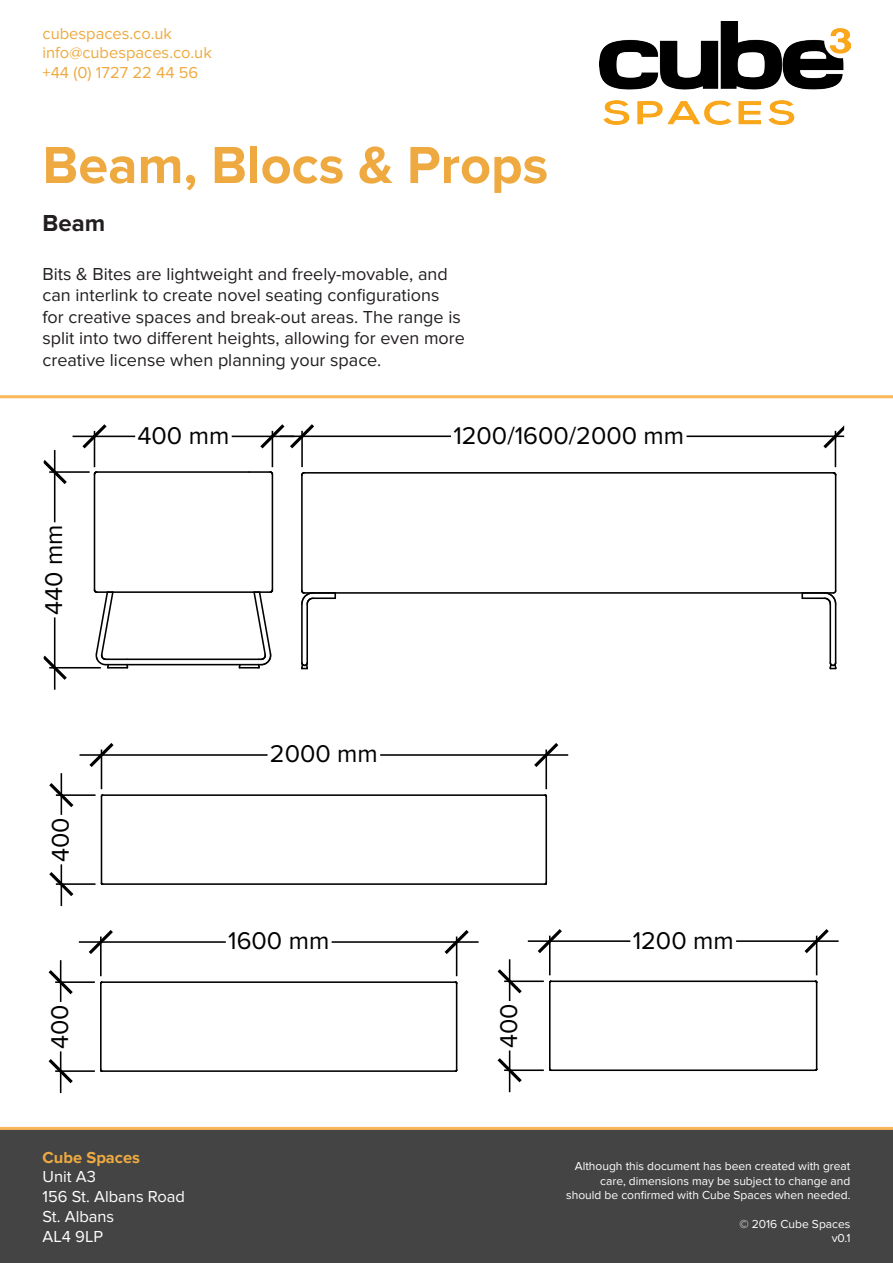
<style>
.page{position:relative;width:893px;height:1263px;background:#fff}
.page>*{position:absolute;margin:0;border:0;box-sizing:border-box;transform-origin:0 0}
.t1{font:700 54px "Proxima Nova";color:#eeaa41}
.t2{font:25.05px "Proxima Nova";color:#000}
.t3{font:700 24px "Proxima Nova";color:#231f20}
.t4{font:18px/21.6px "Proxima Nova";color:#231f20}
.t5{font:16.5px "Proxima Nova";color:#eeaa41}
.t6{font:16.5px "Proxima Nova";color:#fff}
.t7{font:700 16.5px "Proxima Nova";color:#eeaa41}
.t8{font:12px/14.4px "Proxima Nova";color:#fff;text-align:right}
</style>
<div class="page">
<hr style="left:0;top:395px;width:893px;height:3px;background:#fab759">
<img style="left:600px;top:21px;width:250px;height:104px">
<div style="left:0;top:1128px;width:893px;height:135px;background:#444"></div>
<hr style="left:0;top:1127px;width:893px;height:3px;background:#fab759">
<hr style="left:272px;top:474px;width:1px;height:116px;background:#000">
<hr style="left:97px;top:591px;width:173px;height:2px;background:#000">
<hr style="left:249px;top:471px;width:21px;height:2px;background:#000">
<hr style="left:97px;top:471px;width:152px;height:2px;background:#000">
<hr style="left:94px;top:474px;width:1px;height:116px;background:#000">
<hr style="left:127px;top:658px;width:132px;height:2px;background:#000">
<svg style="left:239px;top:590px;width:34px;height:78px"></svg>
<hr style="left:127px;top:664px;width:113px;height:1px;background:#000">
<svg style="left:94px;top:590px;width:34px;height:78px"></svg>
<svg style="left:269px;top:471px;width:5px;height:5px"></svg>
<hr style="left:304px;top:472px;width:529px;height:2px;background:#000">
<hr style="left:301px;top:475px;width:2px;height:116px;background:#000">
<hr style="left:835px;top:475px;width:1px;height:116px;background:#000">
<hr style="left:829px;top:604px;width:2px;height:59px;background:#000">
<hr style="left:835px;top:604px;width:1px;height:59px;background:#000">
<hr style="left:802px;top:597px;width:22px;height:2px;background:#000">
<svg style="left:824px;top:589px;width:13px;height:15px"></svg>
<svg style="left:829px;top:663px;width:8px;height:6px"></svg>
<hr style="left:306px;top:604px;width:2px;height:59px;background:#000">
<hr style="left:301px;top:604px;width:2px;height:59px;background:#000">
<hr style="left:313px;top:597px;width:22px;height:2px;background:#000">
<svg style="left:301px;top:663px;width:7px;height:6px"></svg>
<svg style="left:301px;top:589px;width:12px;height:15px"></svg>
<hr style="left:304px;top:592px;width:529px;height:2px;background:#000">
<hr style="left:101px;top:796px;width:1px;height:87px;background:#000">
<hr style="left:545px;top:796px;width:2px;height:87px;background:#000">
<hr style="left:103px;top:794px;width:442px;height:2px;background:#000">
<hr style="left:103px;top:883px;width:442px;height:2px;background:#000">
<hr style="left:100px;top:983px;width:2px;height:87px;background:#000">
<hr style="left:456px;top:983px;width:1px;height:87px;background:#000">
<hr style="left:102px;top:981px;width:353px;height:2px;background:#000">
<hr style="left:102px;top:1070px;width:353px;height:2px;background:#000">
<hr style="left:549px;top:982px;width:2px;height:87px;background:#000">
<hr style="left:816px;top:982px;width:1px;height:87px;background:#000">
<hr style="left:551px;top:980px;width:264px;height:2px;background:#000">
<hr style="left:551px;top:1069px;width:264px;height:2px;background:#000">
<hr style="left:55px;top:667px;width:46px;height:1px;background:#000">
<hr style="left:54px;top:472px;width:1px;height:196px;background:#000">
<svg style="left:44px;top:652px;width:26px;height:38px"></svg>
<hr style="left:272px;top:436px;width:1px;height:31px;background:#000">
<hr style="left:94px;top:436px;width:178px;height:1px;background:#000">
<svg style="left:44px;top:424px;width:66px;height:63px"></svg>
<hr style="left:301px;top:436px;width:2px;height:31px;background:#000">
<hr style="left:835px;top:436px;width:1px;height:31px;background:#000">
<hr style="left:302px;top:435px;width:533px;height:2px;background:#000">
<svg style="left:257px;top:424px;width:60px;height:28px"></svg>
<hr style="left:280px;top:435px;width:22px;height:2px;background:#000">
<svg style="left:820px;top:425px;width:24px;height:27px"></svg>
<hr style="left:61px;top:794px;width:35px;height:2px;background:#000">
<hr style="left:61px;top:883px;width:35px;height:2px;background:#000">
<hr style="left:61px;top:795px;width:1px;height:89px;background:#000">
<svg style="left:49px;top:773px;width:28px;height:37px"></svg>
<svg style="left:49px;top:869px;width:28px;height:37px"></svg>
<hr style="left:101px;top:755px;width:1px;height:34px;background:#000">
<hr style="left:545px;top:755px;width:2px;height:34px;background:#000">
<hr style="left:101px;top:754px;width:445px;height:2px;background:#000">
<svg style="left:89px;top:743px;width:28px;height:27px"></svg>
<hr style="left:80px;top:754px;width:21px;height:2px;background:#000">
<svg style="left:531px;top:743px;width:28px;height:27px"></svg>
<hr style="left:546px;top:754px;width:22px;height:2px;background:#000">
<hr style="left:100px;top:942px;width:2px;height:34px;background:#000">
<hr style="left:456px;top:942px;width:1px;height:34px;background:#000">
<hr style="left:101px;top:941px;width:356px;height:2px;background:#000">
<svg style="left:88px;top:930px;width:28px;height:27px"></svg>
<hr style="left:79px;top:941px;width:22px;height:2px;background:#000">
<svg style="left:441px;top:930px;width:28px;height:27px"></svg>
<hr style="left:457px;top:941px;width:22px;height:2px;background:#000">
<hr style="left:61px;top:981px;width:34px;height:2px;background:#000">
<hr style="left:61px;top:1070px;width:34px;height:2px;background:#000">
<hr style="left:60px;top:982px;width:1px;height:89px;background:#000">
<svg style="left:48px;top:960px;width:28px;height:37px"></svg>
<svg style="left:48px;top:1056px;width:28px;height:37px"></svg>
<hr style="left:510px;top:980px;width:34px;height:2px;background:#000">
<hr style="left:510px;top:1069px;width:34px;height:2px;background:#000">
<hr style="left:509px;top:981px;width:1px;height:89px;background:#000">
<svg style="left:497px;top:959px;width:28px;height:38px"></svg>
<svg style="left:497px;top:1055px;width:28px;height:37px"></svg>
<hr style="left:549px;top:941px;width:2px;height:34px;background:#000">
<hr style="left:816px;top:941px;width:1px;height:34px;background:#000">
<hr style="left:550px;top:940px;width:267px;height:2px;background:#000">
<svg style="left:537px;top:929px;width:28px;height:27px"></svg>
<hr style="left:528px;top:940px;width:22px;height:2px;background:#000">
<svg style="left:801px;top:929px;width:28px;height:27px"></svg>
<hr style="left:817px;top:940px;width:22px;height:2px;background:#000">
<p class="t5" style="left:43px;top:24px;width:131px">cubespaces.co.uk</p>
<p class="t5" style="left:43px;top:43px;width:171px">info@cubespaces.co.uk</p>
<p class="t5" style="left:43px;top:63px;width:157px">+44 (0) 1727 22 44 56</p>
<p class="t1" style="left:43px;top:134px;width:507px">Beam, Blocs &amp; Props</p>
<p class="t3" style="left:43px;top:209px;width:64px">Beam</p>
<p class="t4" style="left:43px;top:263px;width:424px">Bits &amp; Bites are lightweight and freely-movable, and can interlink to create novel seating configurations for creative spaces and break-out areas. The range is split into two different heights, allowing for even more creative license when planning your space.</p>
<p class="t2" style="left:39px;top:615px;width:92px;rotate:-90deg">440 mm</p>
<p class="t2" style="left:46px;top:862px;width:46px;rotate:-90deg">400</p>
<p class="t2" style="left:138px;top:421px;width:93px">400 mm</p>
<p class="t2" style="left:453px;top:421px;width:232px">1200/1600/2000 mm</p>
<p class="t2" style="left:270px;top:740px;width:109px">2000 mm</p>
<p class="t2" style="left:228px;top:927px;width:103px">1600 mm</p>
<p class="t2" style="left:633px;top:926px;width:103px">1200 mm</p>
<p class="t2" style="left:45px;top:1049px;width:46px;rotate:-90deg">400</p>
<p class="t2" style="left:494px;top:1048px;width:46px;rotate:-90deg">400</p>
<p class="t7" style="left:43px;top:1147px;width:99px">Cube Spaces</p>
<p class="t6" style="left:43px;top:1167px;width:55px">Unit A3</p>
<p class="t6" style="left:43px;top:1187px;width:144px">156 St. Albans Road</p>
<p class="t6" style="left:43px;top:1207px;width:73px">St. Albans</p>
<p class="t6" style="left:43px;top:1227px;width:62px">AL4 9LP</p>
<p class="t8" style="left:566px;top:1159px;width:286px">Although this document has been created with great care, dimensions may be subject to change and should be confirmed with Cube Spaces when needed.</p>
<p class="t8" style="left:739px;top:1217px;width:113px">© 2016 Cube Spaces</p>
<p class="t8" style="left:832px;top:1231px;width:20px">v0.1</p>
</div>
